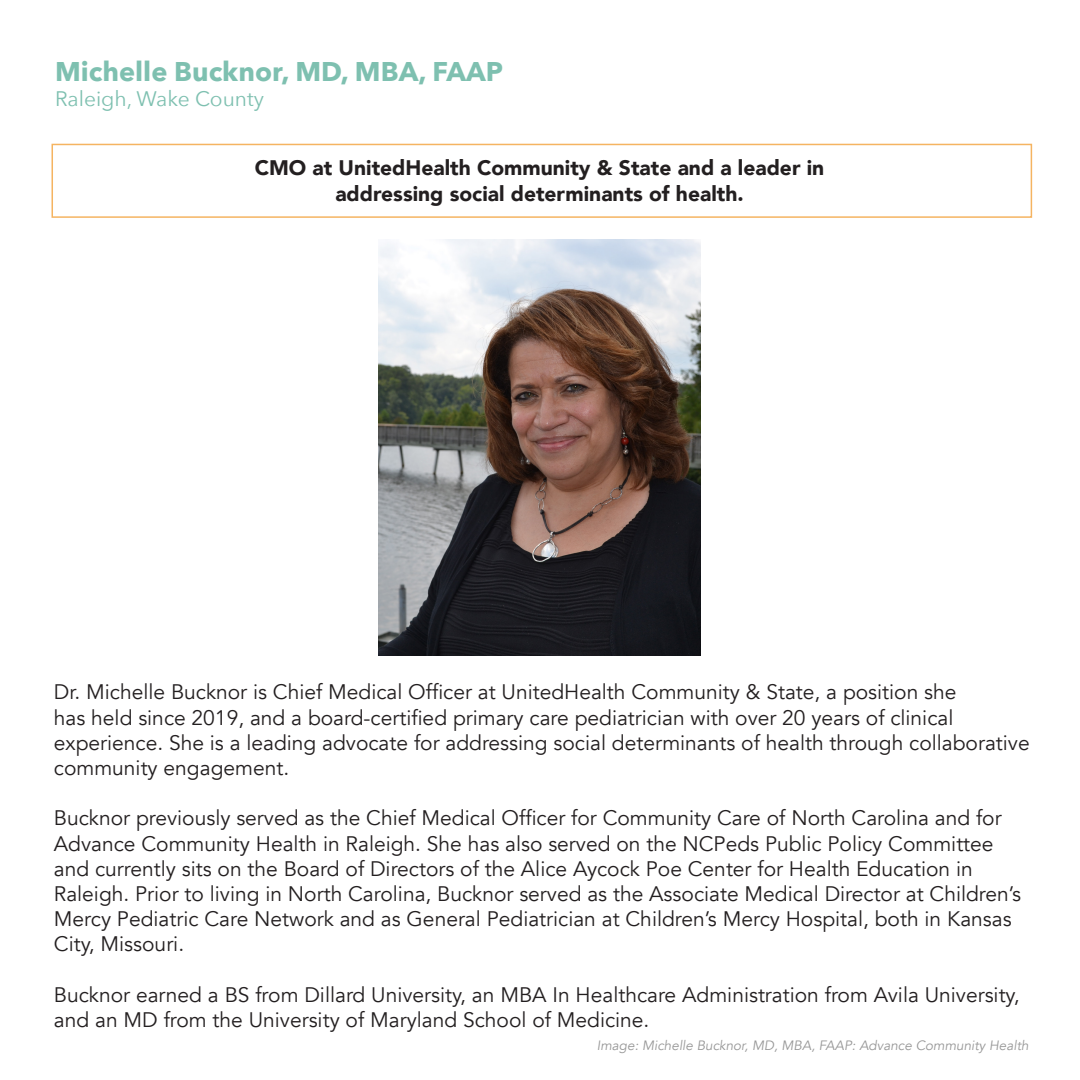
<style>
.page{position:relative;width:1080px;height:1080px;background:#fff}
.page>*{position:absolute;margin:0;border:0;box-sizing:border-box;transform-origin:0 0}
.t1{font:700 27px "Avenir Next";color:#7ec0b0}
.t2{font:21px/25.2px "Avenir";color:#231f20}
.t3{font:900 21px "Avenir";color:#231f20}
.t4{font:21px "Avenir Next";color:#7ec0b0}
.t5{font:italic 13.5px "Avenir";color:#989898}
</style>
<div class="page">
<img style="left:379px;top:240px;width:321px;height:415px">
<div style="left:52px;top:144px;width:980px;height:74px;background:#fff;border:2px solid #f5b461"></div>
<p class="t1" style="left:55px;top:48px;width:449px">Michelle Bucknor, MD, MBA, FAAP</p>
<p class="t4" style="left:55px;top:81px;width:210px">Raleigh, Wake County</p>
<p class="t3" style="left:255px;top:150px;width:571px">CMO at UnitedHealth Community &amp; State and a leader in</p>
<p class="t3" style="left:335px;top:175px;width:410px">addressing social determinants of health.</p>
<p class="t2" style="left:54px;top:680px;width:977px">Dr. Michelle Bucknor is Chief Medical Officer at UnitedHealth Community &amp; State, a position she<br>has held since 2019, and a board-certified primary care pediatrician with over 20 years of clinical experience. She is a leading advocate for addressing social determinants of health through collaborative community engagement.</p>
<p class="t2" style="left:54px;top:806px;width:969px">Bucknor previously served as the Chief Medical Officer for Community Care of North Carolina and for Advance Community Health in Raleigh. She has also served on the NCPeds Public Policy Committee and currently sits on the Board of Directors of the Alice Aycock Poe Center for Health Education in Raleigh. Prior to living in North Carolina, Bucknor served as the Associate Medical Director at Children’s Mercy Pediatric Care Network and as General Pediatrician at Children’s Mercy Hospital, both in Kansas City, Missouri.</p>
<p class="t2" style="left:54px;top:982px;width:967px">Bucknor earned a BS from Dillard University, an MBA In Healthcare Administration from Avila University, and an MD from the University of Maryland School of Medicine.</p>
<p class="t5" style="left:597px;top:1037px;width:433px">Image: Michelle Bucknor, MD, MBA, FAAP: Advance Community Health</p>
</div>
